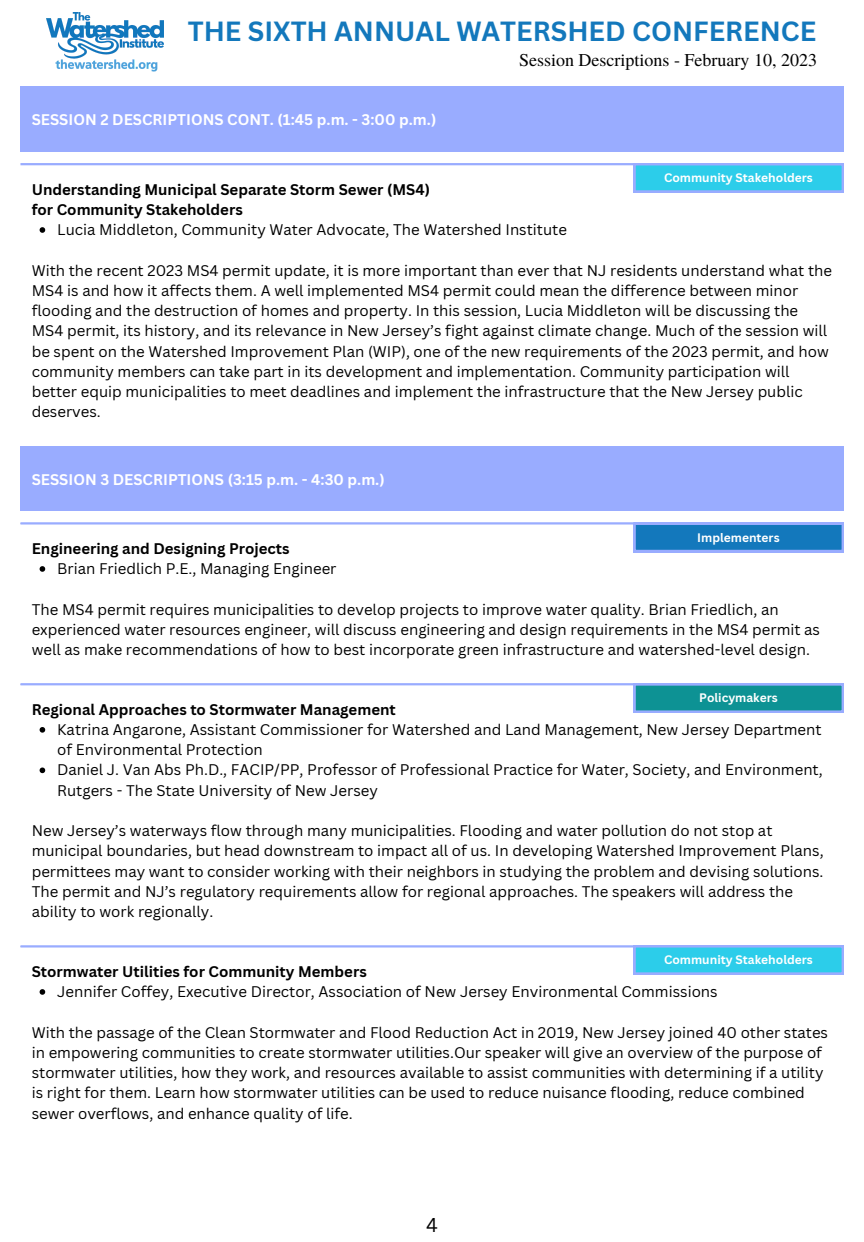
<style>
.page{position:relative;width:864px;height:1242px;background:#fff}
.page>*{position:absolute;margin:0;border:0;box-sizing:border-box;transform-origin:0 0}
.t1{font:700 27px "Canva Sans";color:#1378bc}
.t2{font:19.5px "Canva Sans";color:#000}
.t3{font:18px "Te X Gyre Termes";color:#000}
.t4{font:15px/20.2px "Canva Sans";color:#000}
.t5{font:700 15px/20.2px "Canva Sans";color:#000}
.t6{font:700 15px "Canva Sans";color:#fff}
.t7{font:700 12px "Canva Sans";color:#fff}
</style>
<div class="page">
<img style="left:47px;top:12px;width:117px;height:60px">
<div style="left:20px;top:86px;width:824px;height:66px;background:#99acff"></div>
<svg style="left:40px;top:227px;width:5px;height:6px"></svg>
<hr style="left:20px;top:163px;width:824px;height:2px;background:#99acff">
<div style="left:20px;top:447px;width:824px;height:64px;background:#99acff"></div>
<svg style="left:40px;top:566px;width:5px;height:6px"></svg>
<svg style="left:40px;top:727px;width:5px;height:6px"></svg>
<svg style="left:40px;top:768px;width:5px;height:5px"></svg>
<svg style="left:40px;top:989px;width:5px;height:6px"></svg>
<hr style="left:20px;top:522px;width:824px;height:3px;background:#99acff">
<hr style="left:20px;top:683px;width:824px;height:2px;background:#99acff">
<hr style="left:20px;top:945px;width:824px;height:3px;background:#99acff">
<div style="left:634px;top:163px;width:210px;height:30px;background:#99acff"></div>
<svg style="left:635px;top:165px;width:207px;height:26px;background:#31cbeb"></svg>
<svg style="left:634px;top:525px;width:210px;height:27px;background:#207dc2"></svg>
<svg style="left:634px;top:685px;width:210px;height:28px;background:#1f95a2"></svg>
<svg style="left:634px;top:947px;width:210px;height:28px;background:#3ac8ec"></svg>
<h1 class="t1" style="left:188px;top:12px;width:630px">THE SIXTH ANNUAL WATERSHED CONFERENCE</h1>
<p class="t3" style="left:519px;top:47px;width:299px">Session Descriptions - February 10, 2023</p>
<p class="t6" style="left:32px;top:109px;width:406px">SESSION 2 DESCRIPTIONS CONT. (1:45 p.m. - 3:00 p.m.)</p>
<p class="t5" style="left:32px;top:179px;width:400px">Understanding Municipal Separate Storm Sewer (MS4) for Community Stakeholders</p>
<p class="t4" style="left:57px;top:219px;width:511px">Lucia Middleton, Community Water Advocate, The Watershed Institute</p>
<p class="t7" style="left:664px;top:169px;width:150px">Community Stakeholders</p>
<p class="t4" style="left:32px;top:260px;width:802px">With the recent 2023 MS4 permit update, it is more important than ever that NJ residents understand what the MS4 is and how it affects them. A well implemented MS4 permit could mean the difference between minor flooding and the destruction of homes and property. In this session, Lucia Middleton will be discussing the MS4 permit, its history, and its relevance in New Jersey’s fight against climate change. Much of the session will be spent on the Watershed Improvement Plan (WIP), one of the new requirements of the 2023 permit, and how community members can take part in its development and implementation. Community participation will better equip municipalities to meet deadlines and implement the infrastructure that the New Jersey public deserves.</p>
<p class="t6" style="left:32px;top:469px;width:355px">SESSION 3 DESCRIPTIONS (3:15 p.m. - 4:30 p.m.)</p>
<p class="t5" style="left:32px;top:538px;width:259px">Engineering and Designing Projects</p>
<p class="t4" style="left:57px;top:558px;width:281px">Brian Friedlich P.E., Managing Engineer</p>
<p class="t7" style="left:697px;top:529px;width:84px">Implementers</p>
<p class="t4" style="left:32px;top:599px;width:790px">The MS4 permit requires municipalities to develop projects to improve water quality. Brian Friedlich, an experienced water resources engineer, will discuss engineering and design requirements in the MS4 permit as well as make recommendations of how to best incorporate green infrastructure and watershed-level design.</p>
<p class="t5" style="left:32px;top:699px;width:366px">Regional Approaches to Stormwater Management</p>
<p class="t7" style="left:699px;top:689px;width:80px">Policymakers</p>
<p class="t4" style="left:57px;top:719px;width:767px">Katrina Angarone, Assistant Commissioner for Watershed and Land Management, New Jersey Department of Environmental Protection<br>Daniel J. Van Abs Ph.D., FACIP/PP, Professor of Professional Practice for Water, Society, and Environment, Rutgers - The State University of New Jersey</p>
<p class="t4" style="left:32px;top:820px;width:793px">New Jersey’s waterways flow through many municipalities. Flooding and water pollution do not stop at municipal boundaries, but head downstream to impact all of us. In developing Watershed Improvement Plans, permittees may want to consider working with their neighbors in studying the problem and devising solutions.<br>The permit and NJ’s regulatory requirements allow for regional approaches. The speakers will address the ability to work regionally.</p>
<p class="t5" style="left:32px;top:961px;width:337px">Stormwater Utilities for Community Members</p>
<p class="t7" style="left:664px;top:951px;width:150px">Community Stakeholders</p>
<p class="t4" style="left:57px;top:981px;width:662px">Jennifer Coffey, Executive Director, Association of New Jersey Environmental Commissions</p>
<p class="t4" style="left:32px;top:1022px;width:798px">With the passage of the Clean Stormwater and Flood Reduction Act in 2019, New Jersey joined 40 other states in empowering communities to create stormwater utilities.Our speaker will give an overview of the purpose of stormwater utilities, how they work, and resources available to assist communities with determining if a utility is right for them. Learn how stormwater utilities can be used to reduce nuisance flooding, reduce combined sewer overflows, and enhance quality of life.</p>
<h2 class="t2" style="left:426px;top:1211px;width:13px">4</h2>
</div>
